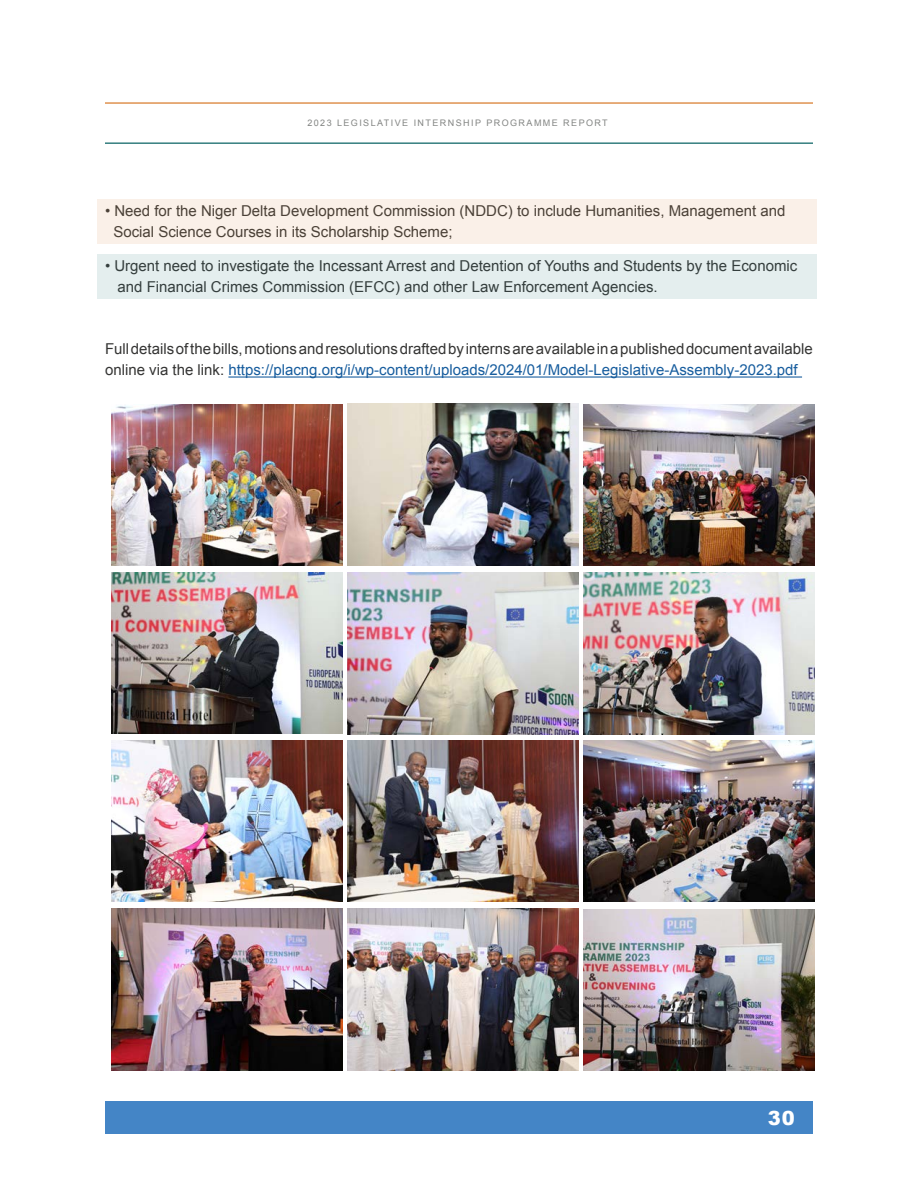
<style>
.page{position:relative;width:918px;height:1188px;background:#fff}
.page>*{position:absolute;margin:0;border:0;box-sizing:border-box;transform-origin:0 0}
.t1{font:900 19.5px "Arial";color:#fff}
.t2{font:15px/21px "Arial";color:#353534}
.t3{font:9px "Arial";letter-spacing:.16em;color:#838583}
.s1{color:#175d9e}
</style>
<div class="page">
<hr style="left:105px;top:142px;width:708px;height:2px;background:#347e7f">
<hr style="left:105px;top:102px;width:708px;height:2px;background:#df9250">
<div style="left:105px;top:1102px;width:708px;height:32px;background:#4485c6"></div>
<hr style="left:228px;top:376px;width:574px;height:2px;background:#175d9e">
<img style="left:348px;top:572px;width:231px;height:162px">
<img style="left:112px;top:740px;width:230px;height:162px">
<img style="left:112px;top:909px;width:230px;height:162px">
<img style="left:348px;top:404px;width:231px;height:162px">
<img style="left:584px;top:572px;width:230px;height:162px">
<img style="left:348px;top:740px;width:231px;height:162px">
<img style="left:348px;top:909px;width:231px;height:162px">
<img style="left:584px;top:740px;width:230px;height:162px">
<img style="left:112px;top:404px;width:230px;height:162px">
<img style="left:584px;top:909px;width:230px;height:162px">
<img style="left:112px;top:572px;width:230px;height:162px">
<img style="left:584px;top:404px;width:230px;height:162px">
<div style="left:98px;top:199px;width:719px;height:45px;background:#faf0e8"></div>
<div style="left:98px;top:254px;width:719px;height:45px;background:#e4eeee"></div>
<p class="t3" style="left:307px;top:117px;width:302px">2023 LEGISLATIVE INTERNSHIP PROGRAMME REPORT</p>
<p class="t2" style="left:113px;top:200px;width:674px;text-indent:-8px">• Need for the Niger Delta Development Commission (NDDC) to include Humanities, Management and<br>Social Science Courses in its Scholarship Scheme;</p>
<p class="t2" style="left:118px;top:256px;width:681px;text-indent:-13px">• Urgent need to investigate the Incessant Arrest and Detention of Youths and Students by the Economic and Financial Crimes Commission (EFCC) and other Law Enforcement Agencies.</p>
<p class="t2" style="left:105px;top:339px;width:709px">Full details of the bills, motions and resolutions drafted by interns are available in a published document available online via the link: <span class="s1">https://placng.org/i/wp-content/uploads/2024/01/Model-Legislative-Assembly-2023.pdf</span></p>
<p class="t1" style="left:768px;top:1104px;width:28px">30</p>
</div>
